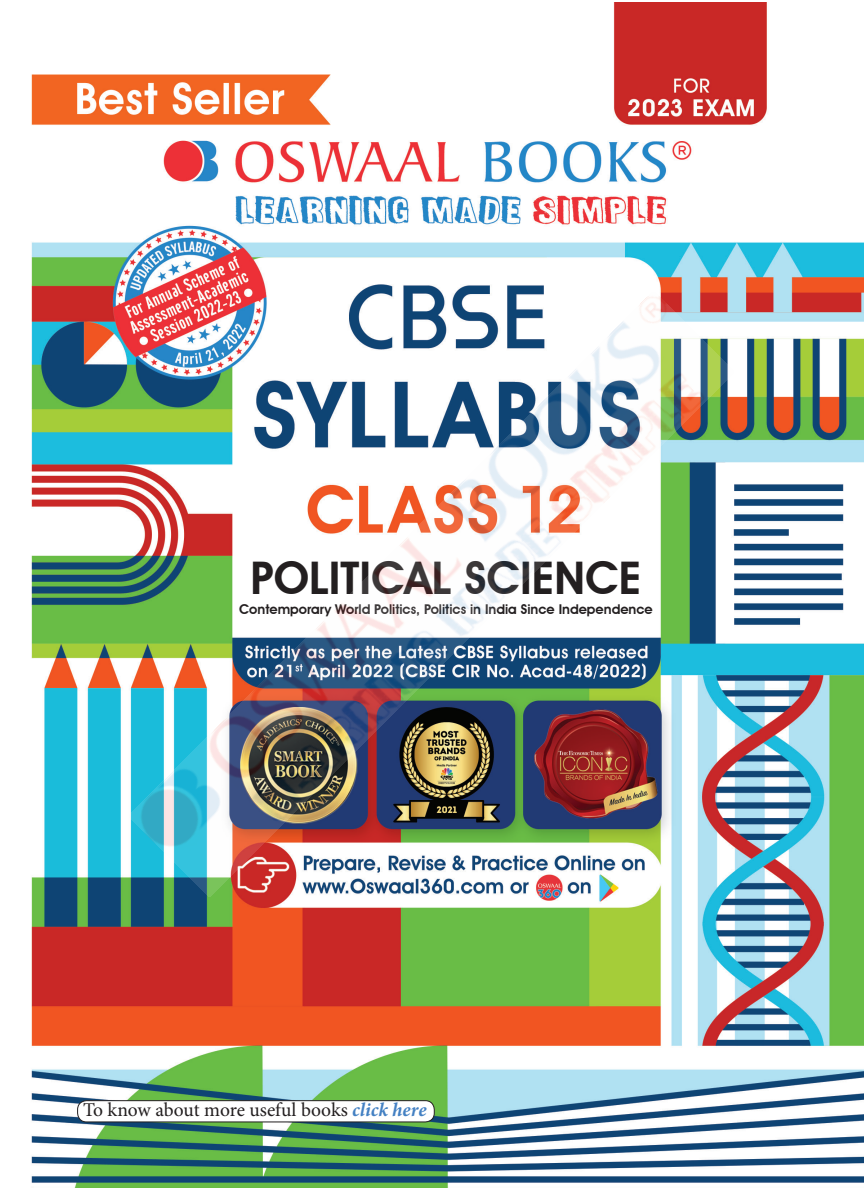
<style>
.page{position:relative;width:864px;height:1188px;background:#fff}
.page>*{position:absolute;margin:0;border:0;box-sizing:border-box;transform-origin:0 0}
.t1{font:600 45px "Avant Garde IT Cby BT";color:#231f20}
.t2{font:19.5px "Minion Pro";letter-spacing:-.005em;color:#231f20}
.t3{font:600 13.5px "Avant Garde IT Cby BT";color:#231f20}
.s1{font-weight:700;font-style:italic;color:#4481c3}
</style>
<div class="page">
<img style="left:31px;top:2px;width:833px;height:1186px">
<div style="left:78px;top:1101px;width:356px;height:21px;background:#fff;border-radius:9px"></div>
<div style="left:77px;top:1100px;width:358px;height:22px;border:1px solid #231f20;border-radius:9px"></div>
<img style="left:130px;top:292px;width:604px;height:604px">
<p class="t1" style="left:251px;top:551px;width:392px">POLITICAL SCIENCE</p>
<p class="t3" style="left:239px;top:601px;width:415px">Contemporary World Politics, Politics in India Since Independence</p>
<p class="t2" style="left:83px;top:1097px;width:345px">To know about more useful books <span class="s1">click here</span></p>
</div>
